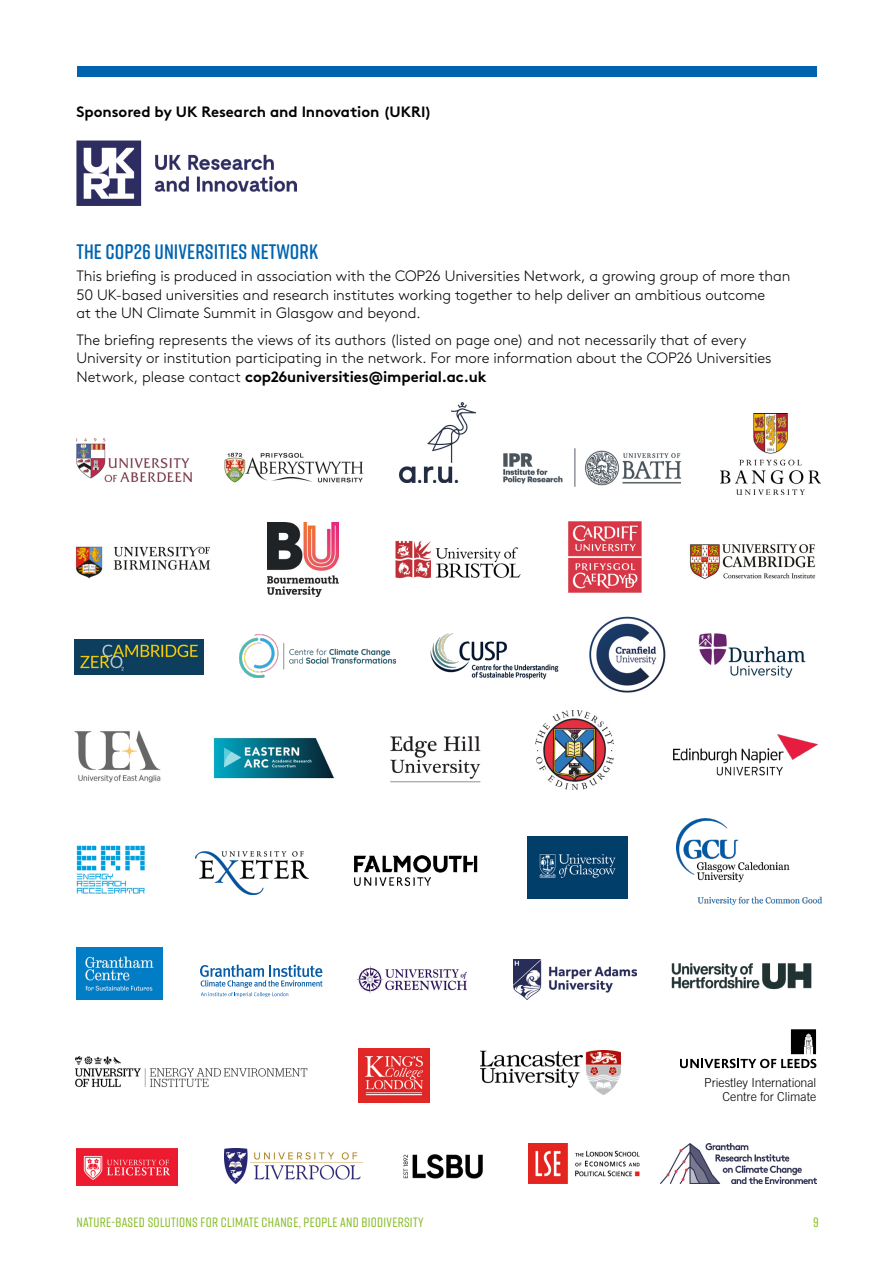
<style>
.page{position:relative;width:893px;height:1263px;background:#fff}
.page>*{position:absolute;margin:0;border:0;box-sizing:border-box;transform-origin:0 0}
._04_Heading_1{font:600 21px "Rift Soft";letter-spacing:.005em;color:#0063af}
._05_Main_body_text{font:300 15px/18.3px "Brown";letter-spacing:-.005em;color:#000}
._05_Main_body_text-2{font:700 15px "Brown";letter-spacing:-.005em;color:#000}
.t1{font:500 13.5px "Rift Soft";letter-spacing:.02em;color:#86bc25}
.t2{font:300 12.45px "Trade Gothic";letter-spacing:-.005em;color:#000}
.s1{font-weight:700}
</style>
<div class="page">
<div style="left:77px;top:66px;width:739px;height:11px;background:#0063af"></div>
<img style="left:589px;top:616px;width:77px;height:77px">
<img style="left:689px;top:544px;width:127px;height:36px">
<img style="left:77px;top:141px;width:220px;height:65px">
<img style="left:213px;top:737px;width:121px;height:42px">
<img style="left:481px;top:1050px;width:139px;height:44px">
<img style="left:77px;top:845px;width:68px;height:49px">
<svg style="left:200px;top:964px;width:123px;height:33px"></svg>
<img style="left:77px;top:438px;width:114px;height:44px">
<img style="left:75px;top:546px;width:136px;height:33px">
<img style="left:395px;top:541px;width:126px;height:38px">
<img style="left:568px;top:521px;width:74px;height:72px">
<img style="left:74px;top:639px;width:129px;height:36px">
<img style="left:239px;top:635px;width:156px;height:42px">
<img style="left:430px;top:633px;width:129px;height:47px">
<img style="left:698px;top:633px;width:108px;height:45px">
<img style="left:527px;top:836px;width:100px;height:62px">
<img style="left:77px;top:947px;width:86px;height:52px">
<img style="left:535px;top:711px;width:79px;height:79px">
<img style="left:195px;top:851px;width:113px;height:43px">
<img style="left:75px;top:1056px;width:233px;height:32px">
<img style="left:74px;top:730px;width:87px;height:53px">
<svg style="left:680px;top:1029px;width:136px;height:39px"></svg>
<img style="left:503px;top:448px;width:179px;height:39px">
<img style="left:268px;top:523px;width:71px;height:74px">
<img style="left:399px;top:402px;width:77px;height:80px">
<img style="left:513px;top:959px;width:123px;height:40px">
<img style="left:225px;top:1149px;width:137px;height:35px">
<img style="left:224px;top:452px;width:140px;height:31px">
<img style="left:721px;top:414px;width:100px;height:80px">
<img style="left:390px;top:736px;width:91px;height:47px">
<img style="left:674px;top:734px;width:144px;height:42px">
<img style="left:354px;top:855px;width:124px;height:32px">
<img style="left:676px;top:819px;width:145px;height:86px">
<img style="left:356px;top:965px;width:111px;height:28px">
<img style="left:671px;top:963px;width:141px;height:27px">
<img style="left:359px;top:1048px;width:71px;height:54px">
<img style="left:77px;top:1149px;width:100px;height:36px">
<img style="left:403px;top:1154px;width:80px;height:25px">
<img style="left:528px;top:1143px;width:288px;height:40px">
<p class="_05_Main_body_text-2" style="left:77px;top:100px;width:357px">Sponsored by UK Research and Innovation (UKRI)</p>
<h4 class="_04_Heading_1" style="left:77px;top:236px;width:243px">THE COP26 UNIVERSITIES NETWORK</h4>
<p class="_05_Main_body_text" style="left:77px;top:266px;width:715px">This briefing is produced in association with the COP26 Universities Network, a growing group of more than<br>50 UK-based universities and research institutes working together to help deliver an ambitious outcome<br>at the UN Climate Summit in Glasgow and beyond.</p>
<p class="_05_Main_body_text" style="left:77px;top:330px;width:697px">The briefing represents the views of its authors (listed on page one) and not necessarily that of every<br>University or institution participating in the network. For more information about the COP26 Universities<br>Network, please contact <span class="s1">cop26universities@imperial.ac.uk</span></p>
<p class="t2" style="left:704px;top:1075px;width:114px">Priestley International</p>
<p class="t2" style="left:723px;top:1089px;width:95px">Centre for Climate</p>
<p class="t1" style="left:77px;top:1213px;width:349px">NATURE-BASED SOLUTIONS FOR CLIMATE CHANGE, PEOPLE AND BIODIVERSITY</p>
<p class="t1" style="left:813px;top:1212px;width:7px">9</p>
</div>
